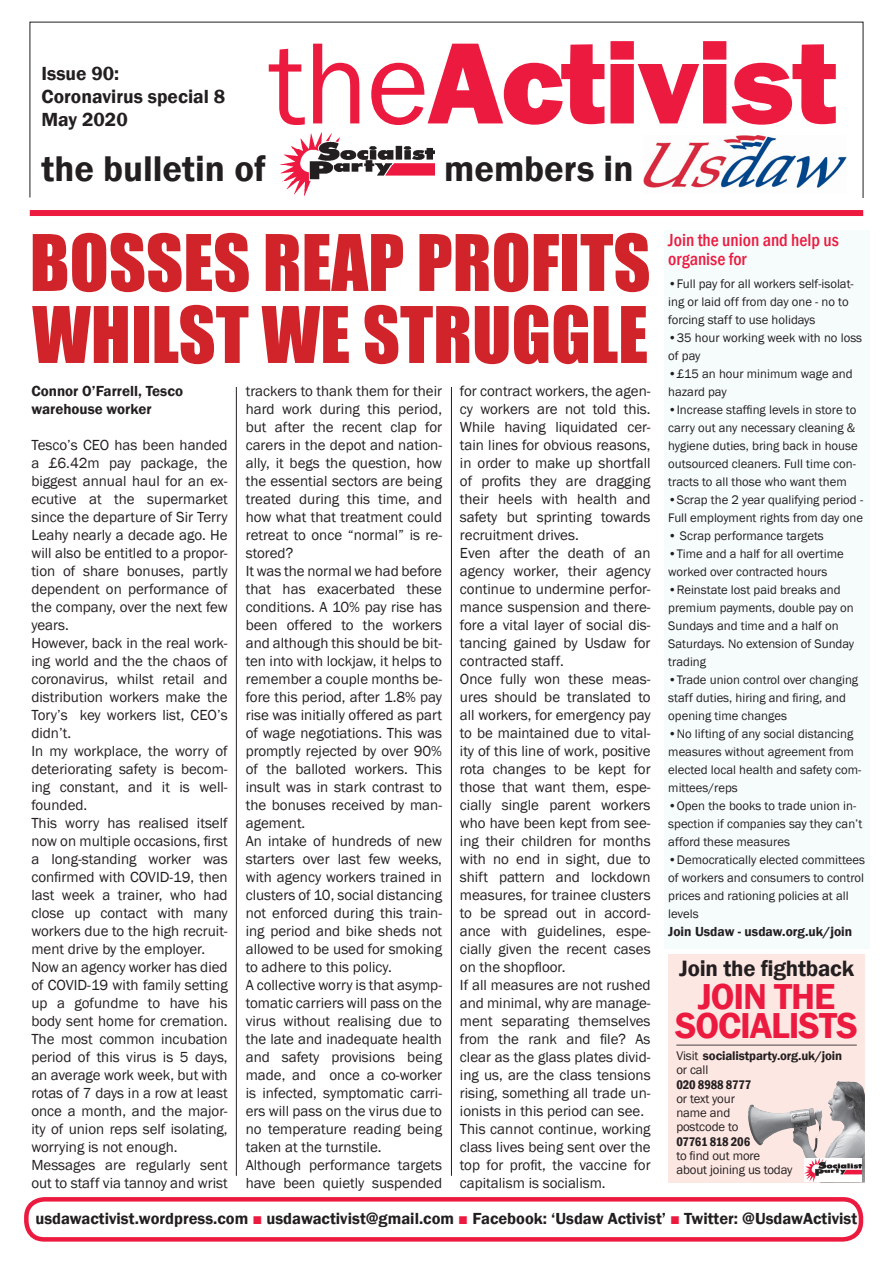
<style>
.page{position:relative;width:893px;height:1263px;background:#fff}
.page>*{position:absolute;margin:0;border:0;box-sizing:border-box;transform-origin:0 0}
.t1{font:800 119.7px "Franklin Gothic";letter-spacing:-.015em;color:#ed1a40}
.Main_head_Impact_120{font:72px/72px "Impact";color:#d1232a}
.Text_Body{font:600 37.05px/28.5px "Franklin Gothic";letter-spacing:-.03em;color:#ed1a40;text-align:center}
.t2{font:600 36.75px "Franklin Gothic";color:#231f20}
.Text_Body-2{font:600 22.8px "Franklin Gothic";letter-spacing:-.01em;color:#231f20}
.t3{font:600 19.5px/23.4px "Franklin Gothic";color:#231f20}
.Subhead{font:500 condensed 18px/19.5px "Franklin Gothic";color:#ed1a40}
.t4{font:600 16.5px "Franklin Gothic";color:#231f20}
.Nibs_Body{font:15px/18px "Franklin Gothic";color:#231f20;text-align:justify}
.Byline_Name_Bottom{font:600 15px/18px "Franklin Gothic";color:#231f20}
.Byline_Name_Bottom-2{font:600 13.5px "Franklin Gothic";color:#231f20}
.Head_Fine_36pt{font:12.9px/14.2px "Franklin Gothic";letter-spacing:-.01em;color:#231f20}
.Head_Fine_36pt-2{font:600 12.9px "Franklin Gothic";letter-spacing:-.01em;color:#231f20}
.Head_Fine_36pt-3{font:600 condensed 12.9px "Franklin Gothic";letter-spacing:-.015em;color:#231f20}
.Nibs_Body-2{font:12.75px/18px "Franklin Gothic";color:#231f20}
.s1{font-weight:400}
.s2{font-weight:400;color:#ed1a40}
.s3{color:#ed1a40}
</style>
<div class="page">
<div style="left:24px;top:1197px;width:839px;height:44px;border:4px solid #ed1a40;border-radius:18px"></div>
<svg style="left:30px;top:22px;width:833px;height:176px"></svg>
<img style="left:280px;top:133px;width:155px;height:63px">
<div style="left:30px;top:210px;width:833px;height:6px;background:#ed1a40"></div>
<hr style="left:236px;top:387px;width:1px;height:789px;background:#231f20">
<div style="left:668px;top:954px;width:197px;height:228px;background:#fde7e2"></div>
<img style="left:748px;top:1081px;width:117px;height:101px">
<hr style="left:676px;top:1045px;width:181px;height:1px;background:#231f20">
<img style="left:805px;top:1158px;width:57px;height:23px">
<div style="left:664px;top:230px;width:205px;height:718px;background:#f6fbfb"></div>
<hr style="left:451px;top:387px;width:1px;height:789px;background:#231f20">
<p class="t3" style="left:41px;top:62px;width:185px">Issue 90:<br>Coronavirus special 8</p>
<p class="t3" style="left:41px;top:108px;width:88px">May 2020</p>
<p class="t1" style="left:269px;top:6px;width:570px"><span class="s1">the</span>Activist</p>
<p class="t2" style="left:41px;top:146px;width:226px">the bulletin of</p>
<p class="t2" style="left:444px;top:146px;width:191px">members in</p>
<p class="Main_head_Impact_120" style="left:30px;top:225px;width:622px">BOSSES REAP PROFITS<br>WHILST WE STRUGGLE</p>
<p class="Byline_Name_Bottom" style="left:31px;top:382px;width:153px">Connor O’Farrell, Tesco warehouse worker</p>
<p class="Nibs_Body" style="left:31px;top:436px;width:198px">Tesco’s CEO has been handed a £6.42m pay package, the biggest annual haul for an ex&shy;ecutive at the supermarket since the departure of Sir Terry Leahy nearly a decade ago. He will also be entitled to a propor&shy;tion of share bonuses, partly dependent on performance of the company, over the next few years.</p>
<p class="Nibs_Body" style="left:31px;top:634px;width:198px">However, back in the real work&shy;ing world and the the chaos of coronavirus, whilst retail and distribution workers make the Tory’s key workers list, CEO’s didn’t.</p>
<p class="Nibs_Body" style="left:31px;top:742px;width:198px">In my workplace, the worry of deteriorating safety is becom&shy;ing constant, and it is well&shy;founded.</p>
<p class="Nibs_Body" style="left:31px;top:814px;width:198px">This worry has realised itself now on multiple occasions, first a long-standing worker was confirmed with COVID-19, then last week a trainer, who had close up contact with many workers due to the high recruit&shy;ment drive by the employer.</p>
<p class="Nibs_Body" style="left:31px;top:958px;width:198px">Now an agency worker has died of COVID-19 with family setting up a gofundme to have his body sent home for cremation.<br>The most common incubation period of this virus is 5 days, an average work week, but with rotas of 7 days in a row at least once a month, and the major&shy;ity of union reps self isolating, worrying is not enough.</p>
<p class="Nibs_Body" style="left:31px;top:1156px;width:198px">Messages are regularly sent out to staff via tannoy and wrist</p>
<p class="Nibs_Body" style="left:246px;top:382px;width:198px">trackers to thank them for their hard work during this period, but after the recent clap for carers in the depot and nation&shy;ally, it begs the question, how the essential sectors are being treated during this time, and how what that treatment could retreat to once “normal” is re&shy;stored?</p>
<p class="Nibs_Body" style="left:246px;top:562px;width:198px">It was the normal we had before that has exacerbated these conditions. A 10% pay rise has been offered to the workers and although this should be bit&shy;ten into with lockjaw, it helps to remember a couple months be&shy;fore this period, after 1.8% pay rise was initially offered as part of wage negotiations. This was promptly rejected by over 90% of the balloted workers. This insult was in stark contrast to the bonuses received by man&shy;agement.</p>
<p class="Nibs_Body" style="left:246px;top:832px;width:198px">An intake of hundreds of new starters over last few weeks, with agency workers trained in clusters of 10, social distancing not enforced during this train&shy;ing period and bike sheds not allowed to be used for smoking to adhere to this policy.</p>
<p class="Nibs_Body" style="left:246px;top:976px;width:198px">A collective worry is that asymp&shy;tomatic carriers will pass on the virus without realising due to the late and inadequate health and safety provisions being made, and once a co-worker is infected, symptomatic carri&shy;ers will pass on the virus due to no temperature reading being taken at the turnstile.</p>
<p class="Nibs_Body" style="left:246px;top:1156px;width:198px">Although performance targets have been quietly suspended</p>
<p class="Nibs_Body" style="left:460px;top:382px;width:192px">for contract workers, the agen&shy;cy workers are not told this.<br>While having liquidated cer&shy;tain lines for obvious reasons, in order to make up shortfall of profits they are dragging their heels with health and safety but sprinting towards recruitment drives.</p>
<p class="Nibs_Body" style="left:460px;top:544px;width:192px">Even after the death of an agency worker, their agency continue to undermine perfor&shy;mance suspension and there&shy;fore a vital layer of social dis&shy;tancing gained by Usdaw for contracted staff.</p>
<p class="Nibs_Body" style="left:460px;top:670px;width:192px">Once fully won these meas&shy;ures should be translated to all workers, for emergency pay to be maintained due to vital&shy;ity of this line of work, positive rota changes to be kept for those that want them, espe&shy;cially single parent workers who have been kept from see&shy;ing their children for months with no end in sight, due to shift pattern and lockdown measures, for trainee clusters to be spread out in accord&shy;ance with guidelines, espe&shy;cially given the recent cases on the shopfloor.</p>
<p class="Nibs_Body" style="left:460px;top:976px;width:192px">If all measures are not rushed and minimal, why are manage&shy;ment separating themselves from the rank and file? As clear as the glass plates divid&shy;ing us, are the class tensions rising, something all trade un&shy;ionists in this period can see.</p>
<p class="Nibs_Body" style="left:460px;top:1120px;width:192px">This cannot continue, working class lives being sent over the top for profit, the vaccine for capitalism is socialism.</p>
<p class="Subhead" style="left:668px;top:230px;width:172px">Join the union and help us organise for</p>
<p class="Nibs_Body-2" style="left:668px;top:275px;width:187px">•Full pay for all workers self-isolat&shy;ing or laid off from day one - no to forcing staff to use holidays</p>
<p class="Nibs_Body-2" style="left:668px;top:329px;width:195px">•35 hour working week with no loss of pay</p>
<p class="Nibs_Body-2" style="left:668px;top:365px;width:186px">•£15 an hour minimum wage and hazard pay</p>
<p class="Nibs_Body-2" style="left:668px;top:401px;width:191px">•Increase staffing levels in store to carry out any necessary cleaning &amp; hygiene duties, bring back in house outsourced cleaners. Full time con&shy;tracts to all those who want them</p>
<p class="Nibs_Body-2" style="left:668px;top:491px;width:196px">•Scrap the 2 year qualifying period -<br>Full employment rights from day one</p>
<p class="Nibs_Body-2" style="left:668px;top:527px;width:157px">• Scrap performance targets</p>
<p class="Nibs_Body-2" style="left:668px;top:545px;width:177px">•Time and a half for all overtime worked over contracted hours</p>
<p class="Nibs_Body-2" style="left:668px;top:581px;width:187px">•Reinstate lost paid breaks and premium payments, double pay on<br>Sundays and time and a half on<br>Saturdays. No extension of Sunday trading</p>
<p class="Nibs_Body-2" style="left:668px;top:671px;width:191px">•Trade union control over changing staff duties, hiring and firing, and opening time changes</p>
<p class="Nibs_Body-2" style="left:668px;top:725px;width:195px">•No lifting of any social distancing measures without agreement from elected local health and safety com&shy;mittees/reps</p>
<p class="Nibs_Body-2" style="left:668px;top:797px;width:196px">•Open the books to trade union in&shy;spection if companies say they can’t afford these measures</p>
<p class="Nibs_Body-2" style="left:668px;top:851px;width:198px">•Democratically elected committees of workers and consumers to control prices and rationing policies at all levels</p>
<p class="Byline_Name_Bottom-2" style="left:668px;top:923px;width:185px">Join Usdaw - usdaw.org.uk/join</p>
<p class="Text_Body-2" style="left:679px;top:955px;width:176px">Join the fightback</p>
<p class="Text_Body" style="left:675px;top:983px;width:185px">JOIN THE<br>SOCIALISTS</p>
<p class="Head_Fine_36pt-2" style="left:676px;top:1048px;width:167px"><span class="s1">Visit</span> socialistparty.org.uk/join</p>
<p class="Head_Fine_36pt" style="left:676px;top:1063px;width:34px">or call</p>
<p class="Head_Fine_36pt-3" style="left:676px;top:1075px;width:76px">020 8988 8777</p>
<p class="Head_Fine_36pt" style="left:676px;top:1092px;width:64px">or text your name and postcode to</p>
<p class="Head_Fine_36pt-3" style="left:676px;top:1133px;width:75px">07761 818 206</p>
<p class="Head_Fine_36pt" style="left:676px;top:1149px;width:118px">to find out more about joining us today</p>
<p class="t4" style="left:35px;top:1208px;width:823px">usdawactivist.wordpress.com <span class="s2">■</span> usdawactivist@gmail.com <span class="s2">■</span> Facebook: ‘Usdaw Activist’ <span class="s3">■</span> Twitter: @UsdawActivist</p>
</div>
